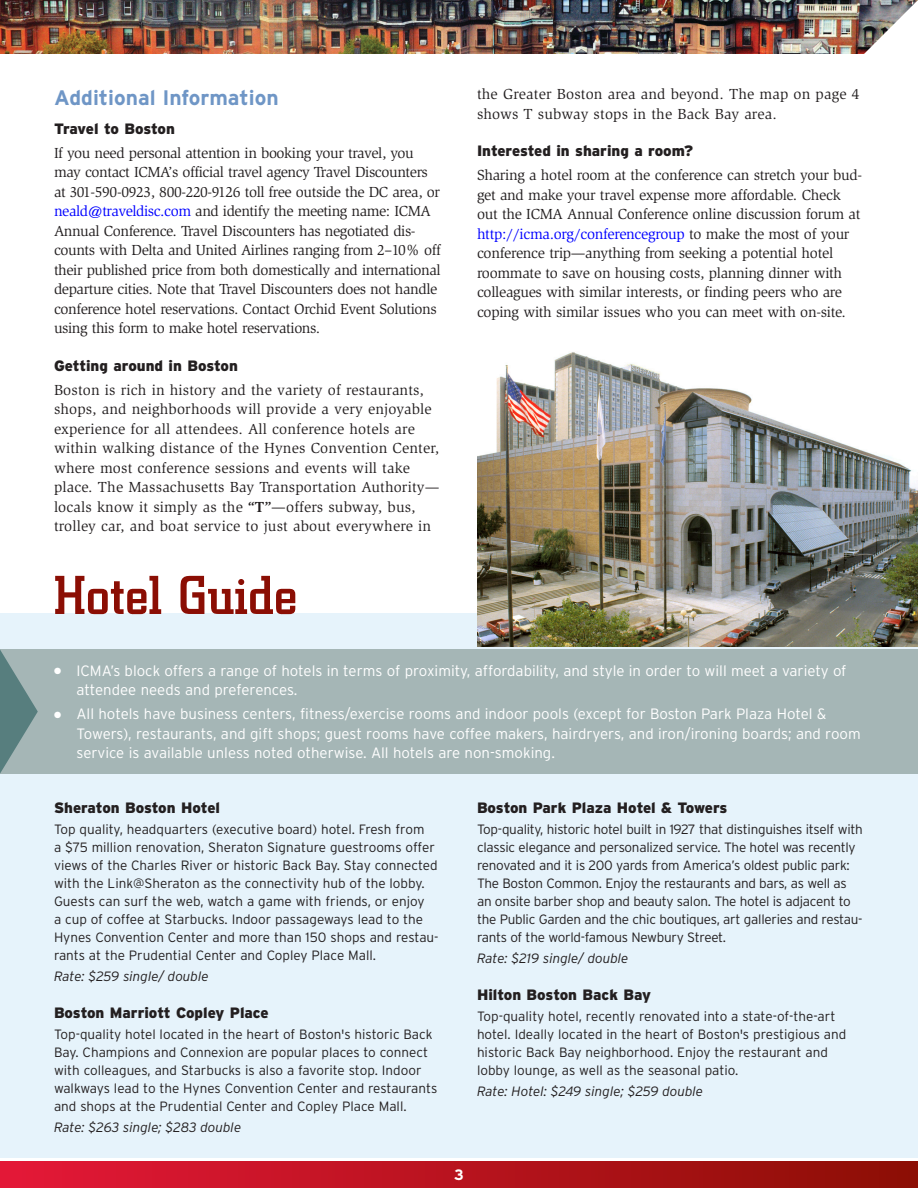
<style>
.page{position:relative;width:918px;height:1188px;background:#fff}
.page>*{position:absolute;margin:0;border:0;box-sizing:border-box;transform-origin:0 0}
.t1{font:500 54px "City";color:#8b0e04}
.ha{font:700 21px "Interstate";color:#6f96c6}
.t1-2{font:15px/19.5px "Slimbach Std";letter-spacing:-.02em;color:#231f20}
.t1-3{font:15px/19.5px "Slimbach Std";letter-spacing:.01em;color:#231f20}
.st1{font:300 15px/19.5px "Interstate";color:#fff}
.sh{font:900 15px "Interstate";letter-spacing:-.005em;color:#231f20}
.hb{font:900 15px "Interstate";color:#231f20}
.t2{font:700 15px "Interstate";color:#fff}
.st1-2{font:300 13.5px/18px "Interstate";letter-spacing:-.005em;color:#231f20}
.sti{font:italic 300 13.5px "Interstate";color:#231f20}
.s1{color:#00f}
.s2{font-weight:700}
</style>
<div class="page">
<div style="left:0;top:1161px;width:918px;height:27px;background:linear-gradient(to right,#e51838,#8c0e04)"></div>
<div style="left:0;top:613px;width:918px;height:545px;background:#e6f3fb"></div>
<div style="left:0;top:649px;width:918px;height:125px;background:#a5b6b6"></div>
<img style="left:477px;top:352px;width:441px;height:294px">
<svg style="left:0;top:650px;width:38px;height:124px"></svg>
<img style="left:0;top:0;width:860px;height:54px">
<img style="left:860px;top:0;width:58px;height:54px">
<p class="ha" style="left:54px;top:86px;width:226px">Additional Information</p>
<p class="hb" style="left:54px;top:120px;width:123px">Travel to Boston</p>
<p class="t1-2" style="left:54px;top:143px;width:388px">If you need personal attention in booking your travel, you may contact ICMA’s official travel agency Travel Discounters at 301-590-0923, 800-220-9126 toll free outside the DC area, or <span class="s1">neald@traveldisc.com</span> and identify the meeting name: ICMA Annual Conference. Travel Discounters has negotiated dis&shy;counts with Delta and United Airlines ranging from 2–10% off their published price from both domestically and international departure cities. Note that Travel Discounters does not handle conference hotel reservations. Contact Orchid Event Solutions using this form to make hotel reservations.</p>
<p class="hb" style="left:54px;top:357px;width:185px">Getting around in Boston</p>
<p class="t1-3" style="left:54px;top:380px;width:387px">Boston is rich in history and the variety of restaurants, shops, and neighborhoods will provide a very enjoyable experience for all attendees. All conference hotels are within walking distance of the Hynes Convention Center, where most conference sessions and events will take place. The Massachusetts Bay Transportation Authority— locals know it simply as the <span class="s2">“T”</span>—offers subway, bus, trolley car, and boat service to just about everywhere in</p>
<p class="t1" style="left:54px;top:566px;width:245px">Hotel Guide</p>
<p class="t1-3" style="left:477px;top:85px;width:384px">the Greater Boston area and beyond. The map on page 4 shows T subway stops in the Back Bay area.</p>
<p class="hb" style="left:477px;top:142px;width:218px">Interested in sharing a room?</p>
<p class="t1-2" style="left:477px;top:166px;width:387px">Sharing a hotel room at the conference can stretch your bud&shy;get and make your travel expense more affordable. Check out the ICMA Annual Conference online discussion forum at <span class="s1">http://icma.org/conferencegroup</span> to make the most of your conference trip—anything from seeking a potential hotel roommate to save on housing costs, planning dinner with colleagues with similar interests, or finding peers who are coping with similar issues who you can meet with on-site.</p>
<p class="st1" style="left:77px;top:661px;width:772px;text-indent:-22px">● ICMA’s block offers a range of hotels in terms of proximity, affordability, and style in order to will meet a variety of attendee needs and preferences.</p>
<p class="st1" style="left:77px;top:704px;width:786px;text-indent:-22px">● All hotels have business centers, fitness/exercise rooms and indoor pools (except for Boston Park Plaza Hotel &amp;<br>Towers), restaurants, and gift shops; guest rooms have coffee makers, hairdryers, and iron/ironing boards; and room service is available unless noted otherwise. All hotels are non-smoking.</p>
<p class="sh" style="left:54px;top:799px;width:168px">Sheraton Boston Hotel</p>
<p class="st1-2" style="left:54px;top:820px;width:386px">Top quality, headquarters (executive board) hotel. Fresh from<br>a $75 million renovation, Sheraton Signature guestrooms offer views of the Charles River or historic Back Bay. Stay connected with the Link@Sheraton as the connectivity hub of the lobby.<br>Guests can surf the web, watch a game with friends, or enjoy<br>a cup of coffee at Starbucks. Indoor passageways lead to the Hynes Convention Center and more than 150 shops and restau&shy;rants at the Prudential Center and Copley Place Mall.</p>
<p class="sti" style="left:54px;top:968px;width:156px">Rate: $259 single/ double</p>
<p class="sh" style="left:54px;top:1004px;width:216px">Boston Marriott Copley Place</p>
<p class="st1-2" style="left:54px;top:1025px;width:385px">Top-quality hotel located in the heart of Boston's historic Back Bay. Champions and Connexion are popular places to connect with colleagues, and Starbucks is also a favorite stop. Indoor walkways lead to the Hynes Convention Center and restaurants and shops at the Prudential Center and Copley Place Mall.</p>
<p class="sti" style="left:54px;top:1120px;width:189px">Rate: $263 single; $283 double</p>
<p class="sh" style="left:477px;top:799px;width:252px">Boston Park Plaza Hotel &amp; Towers</p>
<p class="st1-2" style="left:477px;top:820px;width:387px">Top-quality, historic hotel built in 1927 that distinguishes itself with classic elegance and personalized service. The hotel was recently renovated and it is 200 yards from America’s oldest public park:<br>The Boston Common. Enjoy the restaurants and bars, as well as an onsite barber shop and beauty salon. The hotel is adjacent to the Public Garden and the chic boutiques, art galleries and restau&shy;rants of the world-famous Newbury Street.</p>
<p class="sti" style="left:477px;top:950px;width:153px">Rate: $219 single/ double</p>
<p class="sh" style="left:477px;top:986px;width:175px">Hilton Boston Back Bay</p>
<p class="st1-2" style="left:477px;top:1007px;width:371px">Top-quality hotel, recently renovated into a state-of-the-art hotel. Ideally located in the heart of Boston's prestigious and historic Back Bay neighborhood. Enjoy the restaurant and lobby lounge, as well as the seasonal patio.</p>
<p class="sti" style="left:477px;top:1084px;width:228px">Rate: Hotel: $249 single; $259 double</p>
<p class="t2" style="left:454px;top:1167px;width:11px">3</p>
</div>
